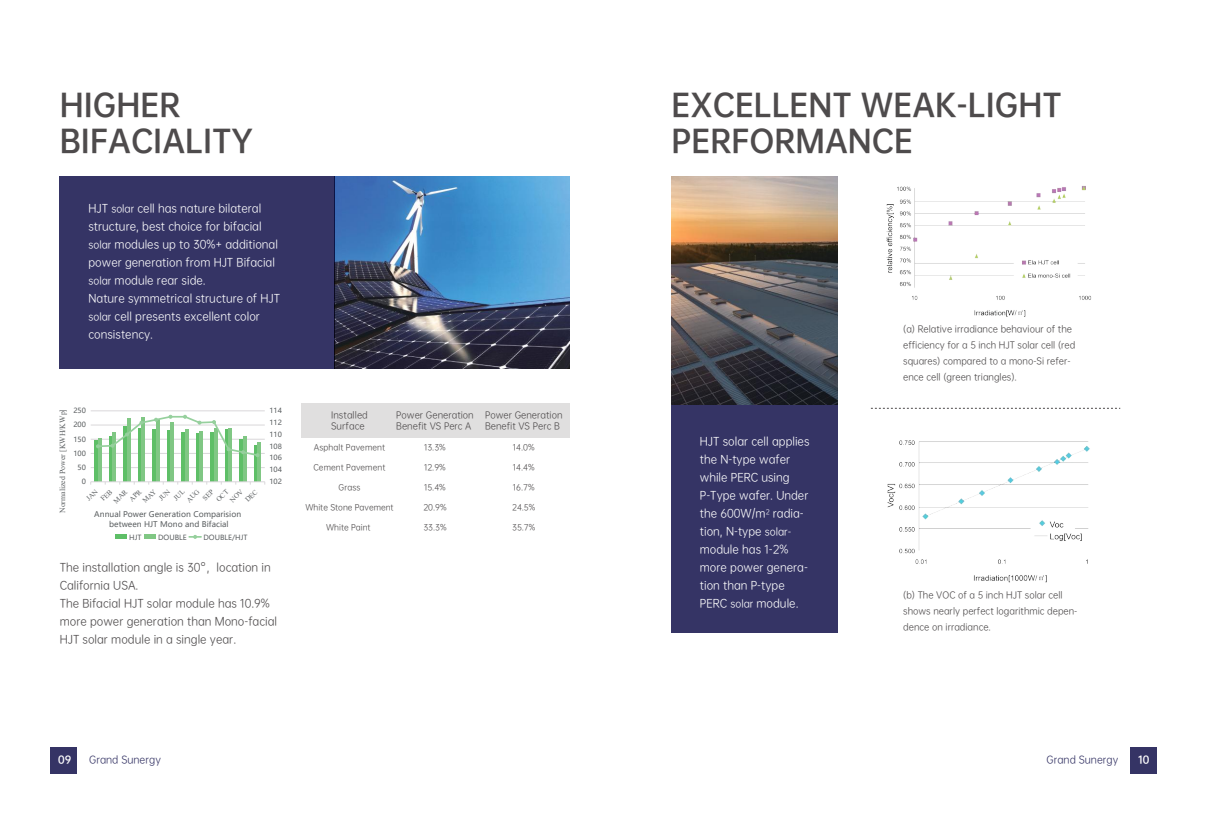
<style>
.page{position:relative;width:1208px;height:825px;background:#fff}
.page>*{position:absolute;margin:0;border:0;box-sizing:border-box;transform-origin:0 0}
.t1{font:30px/36px "OPPO Sans B";color:#4e4b4c}
.t2{font:11px/18px "OPPO Sans R";color:#fff}
.t3{font:11px/18px "OPPO Sans R";color:#4e4b4c}
.t4{font:10px "OPPO Sans R";color:#353465}
.t5{font:10px "OPPO Sans B";color:#fff}
.t6{font:9px/16px "OPPO Sans R";color:#4e4b4c}
.t7{font:8px "OPPO Sans R";color:#4e4b4c}
.t8{font:7.9px "Times New Roman";letter-spacing:.005em;color:#5b5f61}
.t9{font:7.8px/9.4px "Microsoft Ya Hei";letter-spacing:.005em;color:#5b5f61;text-align:center}
.t10{font:7.1px "Microsoft Ya Hei";color:#5b5f61}
.s1{font-size:10px}
</style>
<div class="page">
<div style="left:671px;top:403px;width:167px;height:230px;background:#353465"></div>
<img style="left:335px;top:176px;width:235px;height:193px">
<div style="left:60px;top:176px;width:275px;height:193px;background:#353465"></div>
<hr style="left:91px;top:411px;width:174px;height:1px;background:#d9d7da">
<hr style="left:91px;top:425px;width:174px;height:1px;background:#d9d7da">
<hr style="left:91px;top:439px;width:174px;height:1px;background:#d9d7da">
<hr style="left:91px;top:453px;width:174px;height:1px;background:#d9d7da">
<hr style="left:91px;top:467px;width:174px;height:1px;background:#d9d7da">
<hr style="left:94px;top:441px;width:4px;height:41px;background:#5ebf67">
<hr style="left:109px;top:436px;width:3px;height:46px;background:#5ebf67">
<hr style="left:123px;top:426px;width:4px;height:56px;background:#5ebf67">
<hr style="left:138px;top:428px;width:3px;height:54px;background:#5ebf67">
<hr style="left:152px;top:429px;width:4px;height:53px;background:#5ebf67">
<hr style="left:167px;top:431px;width:3px;height:51px;background:#5ebf67">
<hr style="left:181px;top:432px;width:4px;height:50px;background:#5ebf67">
<hr style="left:196px;top:433px;width:3px;height:49px;background:#5ebf67">
<hr style="left:210px;top:432px;width:4px;height:50px;background:#5ebf67">
<hr style="left:225px;top:429px;width:3px;height:53px;background:#5ebf67">
<hr style="left:239px;top:439px;width:4px;height:43px;background:#5ebf67">
<hr style="left:254px;top:445px;width:3px;height:37px;background:#5ebf67">
<hr style="left:98px;top:438px;width:3px;height:44px;background:#80c784">
<hr style="left:112px;top:432px;width:4px;height:50px;background:#80c784">
<hr style="left:127px;top:418px;width:3px;height:64px;background:#80c784">
<hr style="left:141px;top:418px;width:4px;height:64px;background:#80c784">
<hr style="left:156px;top:419px;width:3px;height:63px;background:#80c784">
<hr style="left:170px;top:422px;width:4px;height:60px;background:#80c784">
<hr style="left:185px;top:429px;width:3px;height:53px;background:#80c784">
<hr style="left:199px;top:431px;width:4px;height:51px;background:#80c784">
<hr style="left:214px;top:429px;width:3px;height:53px;background:#80c784">
<hr style="left:228px;top:428px;width:4px;height:54px;background:#80c784">
<hr style="left:243px;top:436px;width:3px;height:46px;background:#80c784">
<hr style="left:257px;top:442px;width:4px;height:40px;background:#80c784">
<hr style="left:91px;top:482px;width:174px;height:1px;background:#d9d7da">
<svg style="left:96px;top:414px;width:163px;height:43px"></svg>
<div style="left:115px;top:534px;width:12px;height:5px;background:#5ebf67"></div>
<div style="left:144px;top:534px;width:12px;height:5px;background:#80c784"></div>
<svg style="left:189px;top:535px;width:12px;height:4px"></svg>
<img style="left:886px;top:186px;width:206px;height:131px">
<img style="left:887px;top:440px;width:203px;height:143px">
<div style="left:302px;top:403px;width:268px;height:35px;background:#e0dfdf"></div>
<svg style="left:871px;top:408px;width:249px;height:1px"></svg>
<img style="left:671px;top:176px;width:167px;height:228px">
<div style="left:51px;top:747px;width:26px;height:27px;background:#353465"></div>
<div style="left:1130px;top:747px;width:27px;height:27px;background:#353465"></div>
<svg style="left:90px;top:482px;width:168px;height:3px"></svg>
<h1 class="t1" style="left:60px;top:84px;width:195px">HIGHER<br>BIFACIALITY</h1>
<p class="t2" style="left:88px;top:199px;width:193px">HJT <span class="s1">solar</span> cell has nature bilateral structure, best choice for bifacial <span class="s1">solar</span> modules up to 30%+ additional power generation from HJT Bifacial <span class="s1">solar</span> module rear side.<br>Nature symmetrical structure of HJT <span class="s1">solar</span> cell presents excellent color consistency.</p>
<p class="t10" style="left:73px;top:406px;width:14px">250</p>
<p class="t8" style="left:57px;top:513px;width:106px;rotate:-90deg">Normalized Power [KWH/KWp]</p>
<p class="t10" style="left:73px;top:420px;width:14px">200</p>
<p class="t10" style="left:73px;top:434px;width:14px">150</p>
<p class="t10" style="left:73px;top:448px;width:14px">100</p>
<p class="t10" style="left:78px;top:463px;width:10px">50</p>
<p class="t10" style="left:82px;top:477px;width:6px">0</p>
<p class="t9" style="left:94px;top:510px;width:148px">Annual Power Generation Comparision between HJT Mono and Bifacial</p>
<p class="t10" style="left:129px;top:532px;width:14px">HJT</p>
<p class="t10" style="left:158px;top:532px;width:30px">DOUBLE</p>
<p class="t10" style="left:203px;top:532px;width:46px">DOUBLE/HJT</p>
<p class="t10" style="left:269px;top:406px;width:14px">114</p>
<p class="t10" style="left:269px;top:418px;width:14px">112</p>
<p class="t10" style="left:269px;top:429px;width:14px">110</p>
<p class="t10" style="left:269px;top:441px;width:14px">108</p>
<p class="t10" style="left:269px;top:453px;width:14px">106</p>
<p class="t10" style="left:269px;top:465px;width:14px">104</p>
<p class="t10" style="left:269px;top:477px;width:14px">102</p>
<p class="t3" style="left:60px;top:557px;width:219px">The installation angle is 30°，location in California USA.<br>The Bifacial HJT solar module has 10.9% more power generation than Mono-facial HJT solar module in a single year.</p>
<p class="t6" style="left:331px;top:409px;width:38px;line-height:10.8px">Installed<br>Surface</p>
<p class="t6" style="left:485px;top:409px;width:79px;line-height:10.8px">Power Generation<br>Benefit VS Perc B</p>
<p class="t6" style="left:396px;top:409px;width:79px;line-height:10.8px">Power Generation<br>Benefit VS Perc A</p>
<p class="t7" style="left:314px;top:441px;width:73px">Asphalt Pavement</p>
<p class="t7" style="left:313px;top:461px;width:73px">Cement Pavement</p>
<p class="t7" style="left:338px;top:481px;width:23px">Grass</p>
<p class="t7" style="left:305px;top:501px;width:90px">White Stone Pavement</p>
<p class="t7" style="left:326px;top:521px;width:46px">White Paint</p>
<p class="t7" style="left:424px;top:441px;width:23px">13.3%</p>
<p class="t7" style="left:424px;top:461px;width:23px">12.9%</p>
<p class="t7" style="left:424px;top:481px;width:23px">15.4%</p>
<p class="t7" style="left:423px;top:501px;width:25px">20.9%</p>
<p class="t7" style="left:423px;top:521px;width:25px">33.3%</p>
<p class="t7" style="left:513px;top:441px;width:23px">14.0%</p>
<p class="t7" style="left:513px;top:461px;width:23px">14.4%</p>
<p class="t7" style="left:513px;top:481px;width:23px">16.7%</p>
<p class="t7" style="left:512px;top:501px;width:25px">24.5%</p>
<p class="t7" style="left:512px;top:521px;width:25px">35.7%</p>
<h1 class="t1" style="left:671px;top:84px;width:392px">EXCELLENT WEAK-LIGHT<br>PERFORMANCE</h1>
<p class="t2" style="left:700px;top:432px;width:111px">HJT solar cell applies the N-type wafer while PERC using<br>P-Type wafer. Under the 600W/m<sup>2</sup> radia&shy;tion, N-type <span class="s1">solar&shy;</span>module has 1-2% more power genera&shy;tion than P-type<br>PERC <span class="s1">solar</span> module.</p>
<p class="t6" style="left:903px;top:320px;width:174px">(a) Relative irradiance behaviour of the efficiency for a 5 inch HJT solar cell (red squares) compared to a mono-Si refer&shy;ence cell (green triangles).</p>
<p class="t6" style="left:903px;top:587px;width:176px">(b) The VOC of a 5 inch HJT solar cell shows nearly perfect logarithmic depen&shy;dence on irradiance.</p>
<p class="t5" style="left:58px;top:751px;width:15px">09</p>
<p class="t4" style="left:89px;top:752px;width:73px">Grand Sunergy</p>
<p class="t4" style="left:1046px;top:752px;width:73px">Grand Sunergy</p>
<p class="t5" style="left:1138px;top:751px;width:13px">10</p>
</div>
